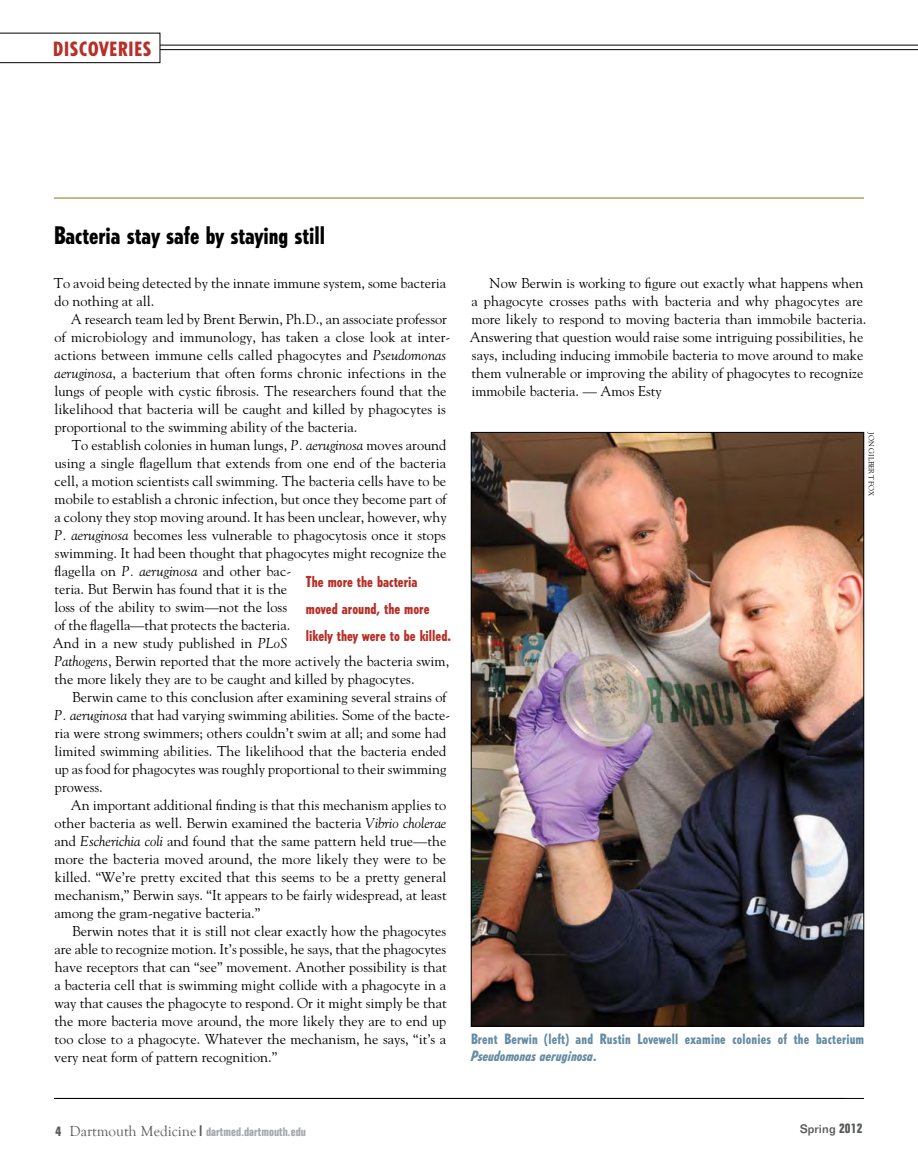
<style>
.page{position:relative;width:918px;height:1175px;background:#fff}
.page>*{position:absolute;margin:0;border:0;box-sizing:border-box;transform-origin:0 0}
.t1{font:800 condensed 24px "Tempo Std";color:#000}
.t2{font:800 condensed 19.5px "Tempo Std";letter-spacing:.05em;color:#b72f26}
.t3{font:800 condensed 15px/27.3px "Tempo Std";color:#b72f26}
.t4{font:14.25px/18px "Goudy";color:#000}
.t5{font:800 condensed 14.1px/16.5px "Tempo Std";letter-spacing:.015em;color:#658ca4}
.t6{font:700 condensed 12px "Folio";letter-spacing:.01em;color:#a7a9ac}
.t7{font:500 12px "Folio";letter-spacing:.01em;color:#58595b}
.t8{font:7.5px "Goudy";color:#000}
.s1{font-style:italic}
.s2{font-size:13.5px;color:#58595b}
.s3{font-family:"Goudy Old Style T";font-weight:400;font-stretch:normal;font-size:15px;color:#58595b}
.s4{font-size:15px;color:#58595b}
.s5{font-weight:700;font-stretch:condensed;font-size:13.5px}
</style>
<div class="page">
<hr style="left:54px;top:1098px;width:810px;height:1px;background:#000">
<hr style="left:0;top:45px;width:918px;height:1px;background:#000">
<hr style="left:0;top:49px;width:918px;height:1px;background:#000">
<svg style="left:0;top:33px;width:160px;height:30px"></svg>
<hr style="left:54px;top:197px;width:810px;height:2px;background:#bd9e5e">
<img style="left:473px;top:434px;width:389px;height:590px">
<h2 class="t2" style="left:53px;top:36px;width:99px">DISCOVERIES</h2>
<h1 class="t1" style="left:54px;top:220px;width:273px">Bacteria stay safe by staying still</h1>
<p class="t4" style="left:54px;top:274px;width:394px">To avoid being detected by the innate immune system, some bacteria do nothing at all.</p>
<p class="t4" style="left:54px;top:310px;width:397px;text-indent:16px">A research team led by Brent Berwin, Ph.D., an associate professor of microbiology and immunology, has taken a close look at inter&shy;actions between immune cells called phagocytes and <span class="s1">Pseudomonas aeruginosa</span>, a bacterium that often forms chronic infections in the lungs of people with cystic fibrosis. The researchers found that the likelihood that bacteria will be caught and killed by phagocytes is proportional to the swimming ability of the bacteria.</p>
<p class="t4" style="left:53px;top:436px;width:398px;text-indent:19px">To establish colonies in human lungs, <span class="s1">P. aeruginosa</span> moves around using a single flagellum that extends from one end of the bacteria cell, a motion scientists call swimming. The bacteria cells have to be mobile to establish a chronic infection, but once they become part of a colony they stop moving around. It has been unclear, however, why <span class="s1">P. aeruginosa</span> becomes less vulnerable to phagocytosis once it stops swimming. It had been thought that phagocytes might recognize the flagella on <span class="s1">P. aeruginosa</span> and other bac-<br>teria. But Berwin has found that it is the<br>loss of the ability to swim—not the loss<br>of the flagella—that protects the bacteria.<br>And in a new study published in <span class="s1">PLoS<br>Pathogens</span>, Berwin reported that the more actively the bacteria swim, the more likely they are to be caught and killed by phagocytes.</p>
<p class="t4" style="left:54px;top:688px;width:397px;text-indent:18px">Berwin came to this conclusion after examining several strains of <span class="s1">P. aeruginosa</span> that had varying swimming abilities. Some of the bacte&shy;ria were strong swimmers; others couldn’t swim at all; and some had limited swimming abilities. The likelihood that the bacteria ended up as food for phagocytes was roughly proportional to their swimming prowess.</p>
<p class="t4" style="left:55px;top:796px;width:394px;text-align:justify;text-indent:16px">An important additional finding is that this mechanism applies to other bacteria as well. Berwin examined the bacteria <span class="s1">Vibrio cholerae </span>and <span class="s1">Escherichia coli</span> and found that the same pattern held true—the more the bacteria moved around, the more likely they were to be killed. “We’re pretty excited that this seems to be a pretty general mechanism,” Berwin says. “It appears to be fairly widespread, at least among the gram-negative bacteria.”</p>
<p class="t4" style="left:54px;top:922px;width:394px;text-align:justify;text-indent:18px">Berwin notes that it is still not clear exactly how the phagocytes are able to recognize motion. It’s possible, he says, that the phagocytes have receptors that can “see” movement. Another possibility is that a bacteria cell that is swimming might collide with a phagocyte in a way that causes the phagocyte to respond. Or it might simply be that the more bacteria move around, the more likely they are to end up too close to a phagocyte. Whatever the mechanism, he says, “it’s a very neat form of pattern recognition.”</p>
<p class="t3" style="left:306px;top:567px;width:147px">The more the bacteria moved around, the more likely they were to be killed.</p>
<p class="t4" style="left:470px;top:274px;width:398px;text-indent:20px">Now Berwin is working to figure out exactly what happens when a phagocyte crosses paths with bacteria and why phagocytes are more likely to respond to moving bacteria than immobile bacteria.<br>Answering that question would raise some intriguing possibilities, he says, including inducing immobile bacteria to move around to make them vulnerable or improving the ability of phagocytes to recognize immobile bacteria. — Amos Esty</p>
<p class="t8" style="left:876px;top:432px;width:65px;rotate:90deg">JON GILBERT FOX</p>
<p class="t5" style="left:471px;top:1030px;width:395px">Brent Berwin (left) and Rustin Lovewell examine colonies of the bacterium<br><span class="s1">Pseudomonas aeruginosa</span>.</p>
<p class="t6" style="left:56px;top:1125px;width:252px"><span class="s2">4</span> <span class="s3">Dartmouth Medicine</span> <span class="s4">|</span> dartmed.dartmouth.edu</p>
<p class="t7" style="left:800px;top:1121px;width:64px">Spring <span class="s5">2012</span></p>
</div>
